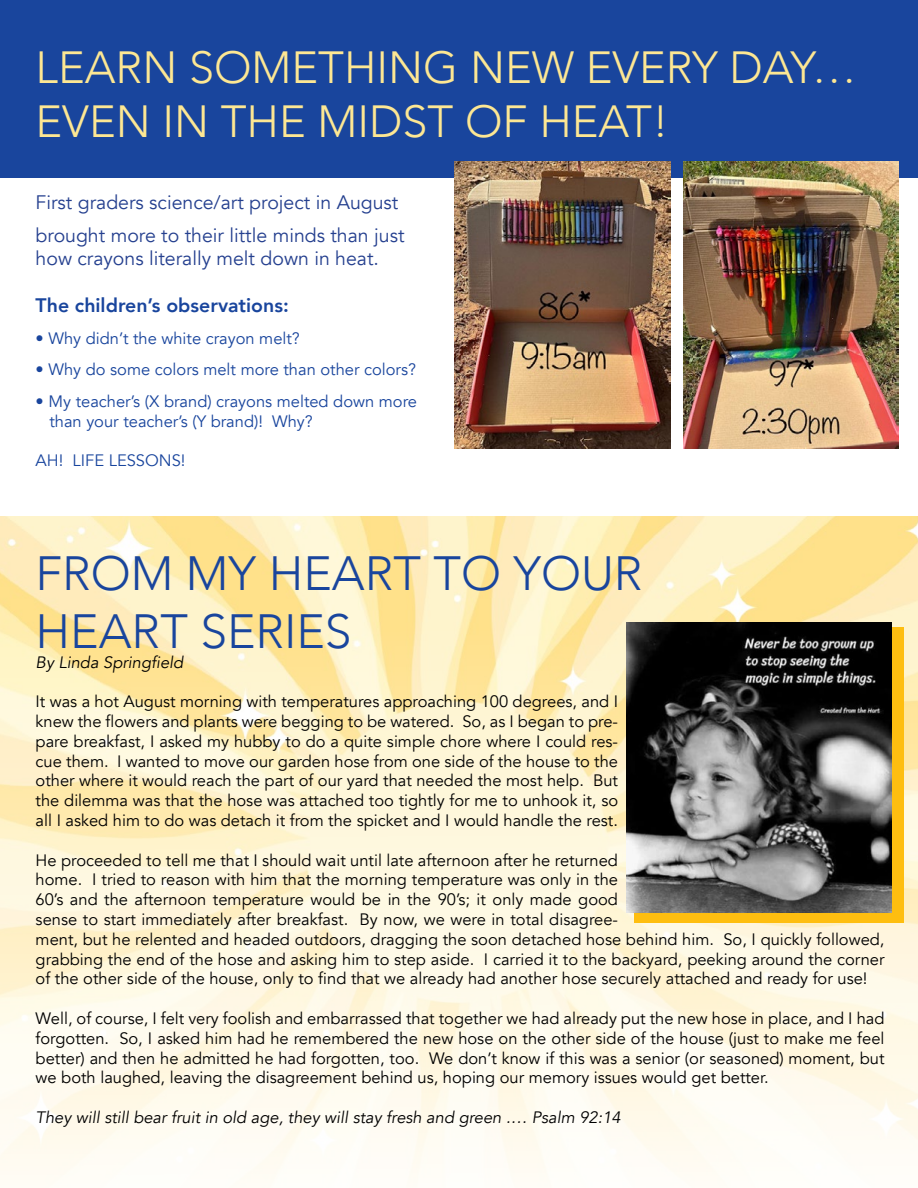
<style>
.page{position:relative;width:918px;height:1188px;background:#fff}
.page>*{position:absolute;margin:0;border:0;box-sizing:border-box;transform-origin:0 0}
.t1{font:300 48px/57.6px "Avenir";color:#19459d}
.t2{font:300 45px/54px "Avenir";color:#fde793}
.t3{font:19.5px/33px "Avenir";color:#25408f}
.t4{font:800 19.5px "Avenir";color:#19459d}
.t5{font:16.5px/19.8px "Avenir";color:#000;text-align:justify}
.t6{font:16.5px/19.8px "Avenir";color:#19459d}
.t7{font:italic 16.5px "Avenir";color:#000}
</style>
<div class="page">
<img style="left:0;top:516px;width:918px;height:664px">
<div style="left:0;top:0;width:918px;height:177px;background:#19459d"></div>
<img style="left:455px;top:162px;width:215px;height:287px">
<img style="left:684px;top:162px;width:215px;height:287px">
<div style="left:634px;top:627px;width:270px;height:296px;background:#febe10"></div>
<img style="left:627px;top:623px;width:265px;height:290px">
<h2 class="t2" style="left:36px;top:40px;width:823px">LEARN SOMETHING NEW EVERY DAY…<br>EVEN IN THE MIDST OF HEAT!</h2>
<p class="t3" style="left:36px;top:186px;width:370px">First graders science/art project in August brought more to their little minds than just</p>
<p class="t3" style="left:36px;top:243px;width:345px">how crayons literally melt down in heat.</p>
<p class="t4" style="left:36px;top:290px;width:255px">The children’s observations:</p>
<p class="t6" style="left:36px;top:329px;width:266px">• Why didn’t the white crayon melt?</p>
<p class="t6" style="left:36px;top:360px;width:382px">• Why do some colors melt more than other colors?</p>
<p class="t6" style="left:49px;top:392px;width:369px;text-indent:-14px">• My teacher’s (X brand) crayons melted down more than your teacher’s (Y brand)! Why?</p>
<p class="t6" style="left:36px;top:451px;width:151px">AH! LIFE LESSONS!</p>
<h1 class="t1" style="left:36px;top:545px;width:608px">FROM MY HEART TO YOUR<br>HEART SERIES</h1>
<p class="t7" style="left:36px;top:652px;width:149px">By Linda Springfield</p>
<p class="t5" style="left:36px;top:692px;width:584px">It was a hot August morning with temperatures approaching 100 degrees, and I knew the flowers and plants were begging to be watered. So, as I began to pre&shy;pare breakfast, I asked my hubby to do a quite simple chore where I could res&shy;cue them. I wanted to move our garden hose from one side of the house to the other where it would reach the part of our yard that needed the most help. But the dilemma was that the hose was attached too tightly for me to unhook it, so all I asked him to do was detach it from the spicket and I would handle the rest.</p>
<p class="t5" style="left:36px;top:850px;width:850px;text-align:left">He proceeded to tell me that I should wait until late afternoon after he returned<br>home. I tried to reason with him that the morning temperature was only in the<br>60’s and the afternoon temperature would be in the 90’s; it only made good<br>sense to start immediately after breakfast. By now, we were in total disagree-<br>ment, but he relented and headed outdoors, dragging the soon detached hose behind him. So, I quickly followed, grabbing the end of the hose and asking him to step aside. I carried it to the backyard, peeking around the corner of the other side of the house, only to find that we already had another hose securely attached and ready for use!</p>
<p class="t5" style="left:36px;top:1009px;width:850px">Well, of course, I felt very foolish and embarrassed that together we had already put the new hose in place, and I had forgotten. So, I asked him had he remembered the new hose on the other side of the house (just to make me feel better) and then he admitted he had forgotten, too. We don’t know if this was a senior (or seasoned) moment, but we both laughed, leaving the disagreement behind us, hoping our memory issues would get better.</p>
<p class="t7" style="left:36px;top:1107px;width:587px">They will still bear fruit in old age, they will stay fresh and green .… Psalm 92:14</p>
</div>
